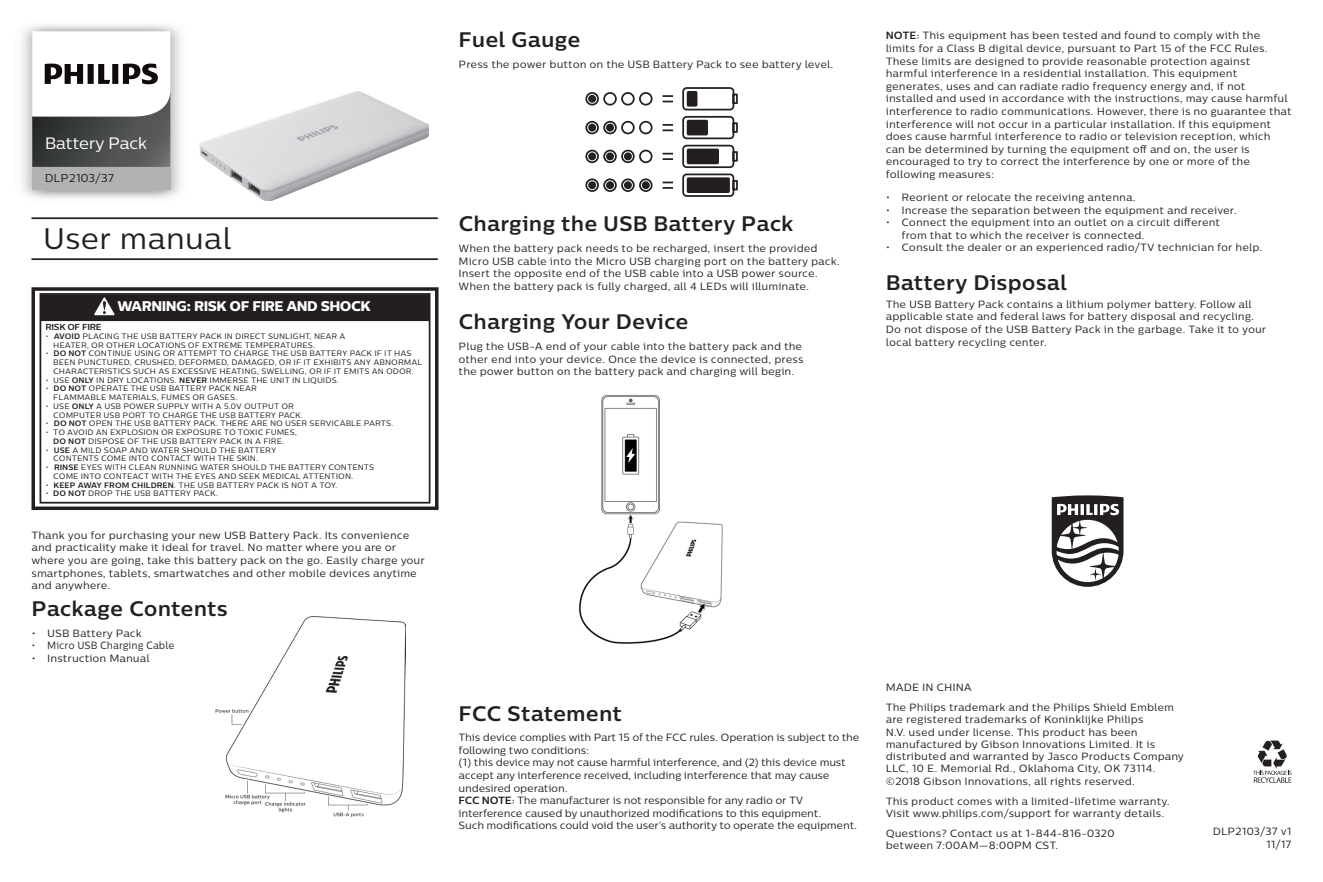
<style>
.page{position:relative;width:1323px;height:882px;background:#fff}
.page>*{position:absolute;margin:0;border:0;box-sizing:border-box;transform-origin:0 0}
.t1{font:29.75px "Centrale Sans";letter-spacing:-.01em;color:#231f20}
.Header_02{font:700 21px "Centrale Sans";color:#231f20}
.Bulleted_List{font:700 21px "Centrale Sans";color:#231f20}
.Body_Copy_-_7pt{font:16.45px "Centrale Sans";letter-spacing:-.035em;color:#fff}
.Body_Copy_-_7pt-2{font:14px "Centrale Sans X Bold";letter-spacing:-.035em;color:#fff}
.t2{font:11.38px "Centrale Sans";letter-spacing:-.01em;color:#231f20}
.Paragraph_Style_2{font:10.5px/12.6px "Centrale Sans";color:#231f20}
.Paragraph_Style_2-2{font:10.5px/12.6px "Centrale Sans";letter-spacing:-.025em;color:#231f20}
.Paragraph_Style_2-3{font:10.5px "Centrale Sans";color:#231f20;scale:.9 1}
.Body_Copy_-_7pt-3{font:700 8.75px "Centrale Sans";letter-spacing:-.035em;color:#231f20}
.t3{font:7.88px/8.8px "Centrale Sans";color:#231f20}
.s1{font-weight:700}
.s2{font-weight:500}
</style>
<div class="page">
<img style="left:579px;top:394px;width:144px;height:250px">
<img style="left:199px;top:91px;width:229px;height:109px">
<hr style="left:32px;top:217px;width:406px;height:2px;background:#231f20">
<hr style="left:32px;top:258px;width:406px;height:2px;background:#231f20">
<img style="left:22px;top:24px;width:159px;height:175px">
<div style="left:32px;top:167px;width:138px;height:22px;background:#b2b2b2"></div>
<svg style="left:32px;top:31px;width:138px;height:136px"></svg>
<svg style="left:1052px;top:495px;width:72px;height:92px"></svg>
<div style="left:32px;top:287px;width:407px;height:223px;border:4px solid #231f20"></div>
<div style="left:40px;top:293px;width:390px;height:211px;border:2px solid #231f20"></div>
<div style="left:41px;top:295px;width:388px;height:26px;background:#231f20"></div>
<div style="left:40px;top:294px;width:390px;height:27px;border:1px solid #231f20"></div>
<svg style="left:94px;top:297px;width:21px;height:18px"></svg>
<svg style="left:1253px;top:741px;width:39px;height:42px"></svg>
<svg style="left:682px;top:87px;width:56px;height:110px"></svg>
<div style="left:687px;top:177px;width:43px;height:16px;background:#231f20;border-radius:2px"></div>
<svg style="left:585px;top:92px;width:88px;height:100px"></svg>
<div style="left:588px;top:181px;width:8px;height:8px;background:#231f20;border-radius:50%"></div>
<div style="left:606px;top:181px;width:8px;height:8px;background:#231f20;border-radius:50%"></div>
<div style="left:624px;top:181px;width:8px;height:8px;background:#231f20;border-radius:50%"></div>
<div style="left:642px;top:181px;width:8px;height:8px;background:#231f20;border-radius:50%"></div>
<img style="left:215px;top:617px;width:191px;height:200px">
<p class="Body_Copy_-_7pt" style="left:45px;top:134px;width:104px">Battery Pack</p>
<p class="t2" style="left:45px;top:171px;width:71px">DLP2103/37</p>
<p class="t1" style="left:43px;top:222px;width:190px">User manual</p>
<p class="Body_Copy_-_7pt-2" style="left:117px;top:298px;width:255px">WARNING: RISK OF FIRE AND SHOCK</p>
<p class="Body_Copy_-_7pt-3" style="left:45px;top:322px;width:58px">RISK OF FIRE</p>
<p class="t3" style="left:53px;top:332px;width:294px;text-indent:-8px">• <span class="s1">AVOID</span> PLACING THE USB BATTERY PACK IN DIRECT SUNLIGHT, NEAR A<br>HEATER, OR OTHER LOCATIONS OF EXTREME TEMPERATURES.</p>
<p class="t3" style="left:53px;top:349px;width:371px;text-indent:-8px">• <span class="s1">DO NOT</span> CONTINUE USING OR ATTEMPT TO CHARGE THE USB BATTERY PACK IF IT HAS<br>BEEN PUNCTURED, CRUSHED, DEFORMED, DAMAGED, OR IF IT EXHIBITS ANY ABNORMAL<br>CHARACTERISTICS SUCH AS EXCESSIVE HEATING, SWELLING, OR IF IT EMITS AN ODOR.</p>
<p class="t3" style="left:45px;top:375px;width:295px">• USE <span class="s1">ONLY</span> IN DRY LOCATIONS. <span class="s1">NEVER</span> IMMERSE THE UNIT IN LIQUIDS.</p>
<p class="t3" style="left:53px;top:384px;width:205px;text-indent:-8px">• <span class="s1">DO NOT</span> OPERATE THE USB BATTERY PACK NEAR<br>FLAMMABLE MATERIALS, FUMES OR GASES.</p>
<p class="t3" style="left:53px;top:402px;width:252px;text-indent:-8px">• USE <span class="s1">ONLY</span> A USB POWER SUPPLY WITH A 5.0V OUTPUT OR<br>COMPUTER USB PORT TO CHARGE THE USB BATTERY PACK.</p>
<p class="t3" style="left:45px;top:419px;width:350px">• <span class="s1">DO NOT</span> OPEN THE USB BATTERY PACK. THERE ARE NO USER SERVICABLE PARTS.</p>
<p class="t3" style="left:45px;top:428px;width:253px;text-align:center">• TO AVOID AN EXPLOSION OR EXPOSURE TO TOXIC FUMES,<br><span class="s1">DO NOT</span> DISPOSE OF THE USB BATTERY PACK IN A FIRE.</p>
<p class="t3" style="left:53px;top:445px;width:225px;text-indent:-8px">• <span class="s1">USE</span> A MILD SOAP AND WATER SHOULD THE BATTERY<br>CONTENTS COME INTO CONTACT WITH THE SKIN.</p>
<p class="t3" style="left:53px;top:463px;width:322px;text-indent:-8px">• <span class="s1">RINSE</span> EYES WITH CLEAN RUNNING WATER SHOULD THE BATTERY CONTENTS<br>COME INTO CONTEACT WITH THE EYES AND SEEK MEDICAL ATTENTION.</p>
<p class="t3" style="left:45px;top:480px;width:294px">• <span class="s1">KEEP AWAY FROM CHILDREN</span>. THE USB BATTERY PACK IS NOT A TOY.</p>
<p class="t3" style="left:45px;top:489px;width:174px">• <span class="s1">DO NOT</span> DROP THE USB BATTERY PACK.</p>
<p class="Paragraph_Style_2" style="left:32px;top:529px;width:395px">Thank you for purchasing your new USB Battery Pack. Its convenience and practicality make it ideal for travel. No matter where you are or where you are going, take this battery pack on the go. Easily charge your smartphones, tablets, smartwatches and other mobile devices anytime and anywhere.</p>
<p class="Header_02" style="left:32px;top:596px;width:198px">Package Contents</p>
<p class="Paragraph_Style_2" style="left:32px;top:627px;width:112px">• USB Battery Pack</p>
<p class="Paragraph_Style_2-3" style="left:32px;top:640px;width:160px">• Micro USB Charging Cable</p>
<p class="Paragraph_Style_2" style="left:32px;top:652px;width:120px">• Instruction Manual</p>
<p class="Header_02" style="left:459px;top:27px;width:124px">Fuel Gauge</p>
<p class="Paragraph_Style_2" style="left:459px;top:58px;width:376px">Press the power button on the USB Battery Pack to see battery level.</p>
<p class="Header_02" style="left:459px;top:211px;width:337px">Charging the USB Battery Pack</p>
<p class="Paragraph_Style_2" style="left:459px;top:242px;width:383px">When the battery pack needs to be recharged, insert the provided Micro USB cable into the Micro USB charging port on the battery pack.<br>Insert the opposite end of the USB cable into a USB power source.<br>When the battery pack is fully charged, all 4 LEDs will illuminate.</p>
<p class="Header_02" style="left:459px;top:309px;width:232px">Charging Your Device</p>
<p class="Paragraph_Style_2" style="left:459px;top:340px;width:347px;text-align:justify">Plug the USB-A end of your cable into the battery pack and the other end into your device. Once the device is connected, press the power button on the battery pack and charging will begin.</p>
<p class="Paragraph_Style_2" style="left:886px;top:29px;width:407px"><span class="s1">NOTE</span><span class="s2">:</span> This equipment has been tested and found to comply with the limits for a Class B digital device, pursuant to Part 15 of the FCC Rules.<br>These limits are designed to provide reasonable protection against harmful interference in a residential installation. This equipment generates, uses and can radiate radio frequency energy and, if not installed and used in accordance with the instructions, may cause harmful interference to radio communications. However, there is no guarantee that interference will not occur in a particular installation. If this equipment does cause harmful interference to radio or television reception, which can be determined by turning the equipment off and on, the user is encouraged to try to correct the interference by one or more of the following measures:</p>
<p class="Paragraph_Style_2" style="left:886px;top:191px;width:252px">• Reorient or relocate the receiving antenna.</p>
<p class="Paragraph_Style_2" style="left:886px;top:204px;width:353px">• Increase the separation between the equipment and receiver.</p>
<p class="Paragraph_Style_2" style="left:902px;top:216px;width:320px;text-indent:-16px">• Connect the equipment into an outlet on a circuit different from that to which the receiver is connected.</p>
<p class="Paragraph_Style_2" style="left:886px;top:241px;width:378px">• Consult the dealer or an experienced radio/TV technician for help.</p>
<p class="Bulleted_List" style="left:886px;top:270px;width:183px">Battery Disposal</p>
<p class="Paragraph_Style_2" style="left:886px;top:298px;width:382px">The USB Battery Pack contains a lithium polymer battery. Follow all applicable state and federal laws for battery disposal and recycling.<br>Do not dispose of the USB Battery Pack in the garbage. Take it to your local battery recycling center.</p>
<p class="Header_02" style="left:459px;top:701px;width:165px">FCC Statement</p>
<p class="Paragraph_Style_2-2" style="left:459px;top:731px;width:402px">This device complies with Part 15 of the FCC rules. Operation is subject to the following two conditions:</p>
<p class="Paragraph_Style_2-2" style="left:459px;top:756px;width:389px">(1) this device may not cause harmful interference, and (2) this device must accept any interference received, including interference that may cause undesired operation.</p>
<p class="Paragraph_Style_2-2" style="left:459px;top:794px;width:400px"><span class="s1">FCC NOTE</span><span class="s2">:</span> The manufacturer is not responsible for any radio or TV interference caused by unauthorized modifications to this equipment.<br>Such modifications could void the user’s authority to operate the equipment.</p>
<p class="Paragraph_Style_2" style="left:886px;top:681px;width:88px">MADE IN CHINA</p>
<p class="Paragraph_Style_2" style="left:886px;top:701px;width:300px">The Philips trademark and the Philips Shield Emblem are registered trademarks of Koninklijke Philips<br>N.V. used under license. This product has been manufactured by Gibson Innovations Limited. It is distributed and warranted by Jasco Products Company LLC, 10 E. Memorial Rd., Oklahoma City, OK 73114. ©2018 Gibson Innovations, all rights reserved.</p>
<p class="Paragraph_Style_2" style="left:886px;top:795px;width:286px">This product comes with a limited-lifetime warranty.<br>Visit www.philips.com/support for warranty details.</p>
<p class="Paragraph_Style_2" style="left:886px;top:827px;width:231px">Questions? Contact us at 1-844-816-0320 between 7:00AM—8:00PM CST.</p>
<p class="Paragraph_Style_2" style="left:1213px;top:825px;width:80px;text-align:right">DLP2103/37 v1<br>11/17</p>
</div>
